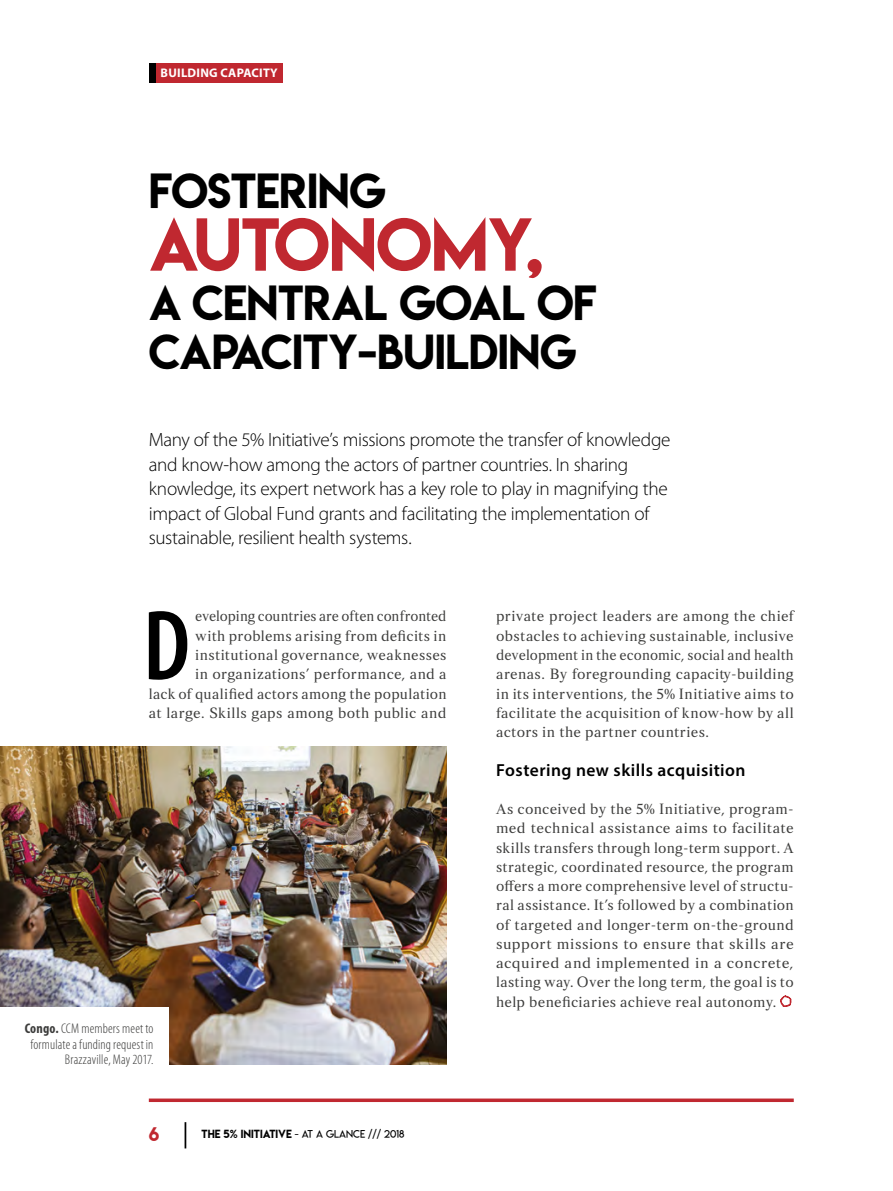
<style>
.page{position:relative;width:893px;height:1191px;background:#fff}
.page>*{position:absolute;margin:0;border:0;box-sizing:border-box;transform-origin:0 0}
.t1{font:600 condensed 100.62px "Myriad Pro";color:#000}
.t2{font:66.5px "Lemon Milk";letter-spacing:-.015em;color:#c02830}
.t3{font:43.75px/49px "Lemon Milk";letter-spacing:-.01em;color:#000}
.t4{font:300 19.25px/24.5px "Myriad Pro";letter-spacing:-.015em;color:#000}
.t5{font:600 17.5px "Myriad Pro";letter-spacing:.025em;color:#000}
.t6{font:17.5px "Lemon Milk";color:#c02830}
.t7{font:14.88px/19.2px "Strato Pro";letter-spacing:.02em;color:#3c3c3b;text-align:justify}
.t8{font:14.88px/19.2px "Strato Pro";letter-spacing:.02em;color:#3c3c3b;text-align:right;scale:.95 1}
.t9{font:300 condensed 14px/15.8px "Myriad Pro";letter-spacing:.01em;color:#3c3c3b;text-align:right}
.t10{font:700 12.42px "Myriad Pro";letter-spacing:.02em;color:#fff}
.t11{font:10.5px "Lemon Milklight";color:#000}
.s1{font-weight:700}
.s2{font-family:"Lemon Milk"}
</style>
<div class="page">
<div style="left:156px;top:63px;width:127px;height:19px;background:#c02830"></div>
<div style="left:149px;top:63px;width:7px;height:19px;background:#000"></div>
<svg style="left:780px;top:995px;width:12px;height:11px"></svg>
<img style="left:0;top:747px;width:446px;height:317px">
<div style="left:0;top:1007px;width:168px;height:72px;background:#fff"></div>
<svg style="left:149px;top:1098px;width:645px;height:4px;background:#c8444b"></svg>
<svg style="left:185px;top:1122px;width:1px;height:26px"></svg>
<p class="t10" style="left:161px;top:65px;width:119px">BUILDING CAPACITY</p>
<h3 class="t3" style="left:149px;top:166px;width:239px">FOSTERING</h3>
<h2 class="t2" style="left:149px;top:197px;width:397px">AUTONOMY,</h2>
<h3 class="t3" style="left:149px;top:278px;width:450px">A CENTRAL GOAL OF<br>CAPACITY-BUILDING</h3>
<p class="t4" style="left:149px;top:427px;width:523px">Many of the 5% Initiative’s missions promote the transfer of knowledge and know-how among the actors of partner countries. In sharing knowledge, its expert network has a key role to play in magnifying the impact of Global Fund grants and facilitating the implementation of sustainable, resilient health systems.</p>
<p class="t8" style="left:149px;top:606px;width:315px">eveloping countries are often confronted<br>with problems arising from deficits in institutional governance, weaknesses<br>in organizations’ performance, and a<br>lack of qualified actors among the population at large. Skills gaps among both public and</p>
<p class="t7" style="left:496px;top:606px;width:299px">private project leaders are among the chief obstacles to achieving sustainable, inclusive development in the economic, social and health arenas. By foregrounding capacity-building in its interventions, the 5% Initiative aims to facilitate the acquisition of know-how by all actors in the partner countries.</p>
<p class="t5" style="left:496px;top:758px;width:251px">Fostering new skills acquisition</p>
<p class="t7" style="left:496px;top:799px;width:299px">As conceived by the 5% Initiative, program&shy;med technical assistance aims to facilitate skills transfers through long-term support. A strategic, coordinated resource, the program offers a more comprehensive level of structu&shy;ral assistance. It’s followed by a combination of targeted and longer-term on-the-ground support missions to ensure that skills are acquired and implemented in a concrete, lasting way. Over the long term, the goal is to help beneficiaries achieve real autonomy.</p>
<h1 class="t1" style="left:143px;top:584px;width:49px">D</h1>
<p class="t9" style="left:25px;top:1020px;width:130px"><span class="s1">Congo.</span> CCM members meet to formulate a funding request in<br>Brazzaville, May 2017.</p>
<p class="t6" style="left:149px;top:1122px;width:12px">6</p>
<p class="t11" style="left:202px;top:1127px;width:204px"><span class="s2">The 5% INITIATIVE</span> - AT A GLANCE /// 2018</p>
</div>
